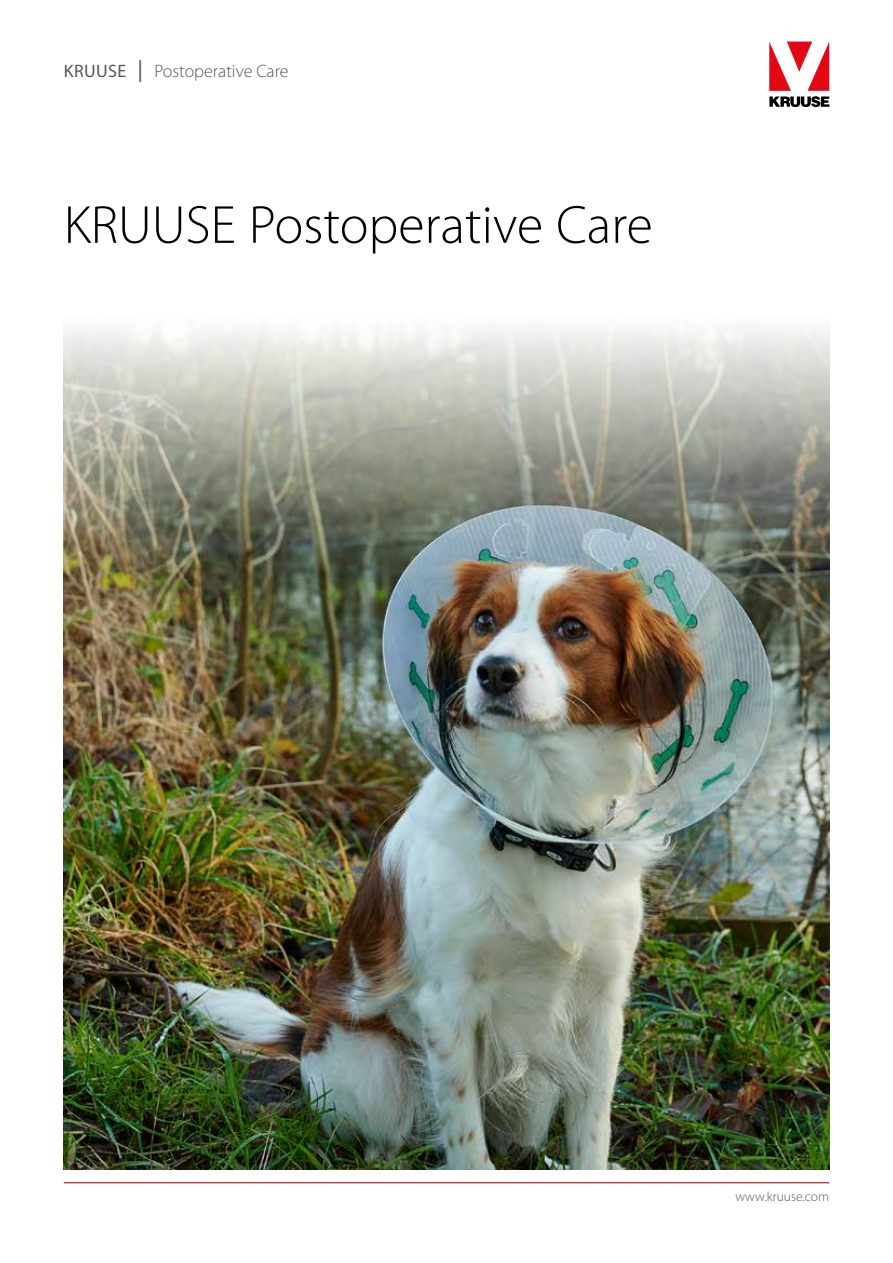
<style>
.page{position:relative;width:893px;height:1263px;background:#fff}
.page>*{position:absolute;margin:0;border:0;box-sizing:border-box;transform-origin:0 0}
.t1{font:300 54px "Myriad Pro";color:#000}
.t2{font:300 18px "Myriad Pro";color:#575756}
.t3{font:300 13.5px "Myriad Pro";color:#575756}
.s1{font-weight:400}
.s2{font-weight:400;font-size:32.4px}
</style>
<div class="page">
<hr style="left:64px;top:1182px;width:765px;height:1px;background:#b20e10">
<svg style="left:769px;top:42px;width:60px;height:65px"></svg>
<img style="left:64px;top:326px;width:766px;height:843px">
<p class="t2" style="left:64px;top:60px;width:226px"><span class="s1">KRUUSE</span> <span class="s2">I</span> Postoperative Care</p>
<h1 class="t1" style="left:64px;top:192px;width:590px">KRUUSE Postoperative Care</h1>
<p class="t3" style="left:735px;top:1188px;width:95px">www.kruuse.com</p>
</div>
